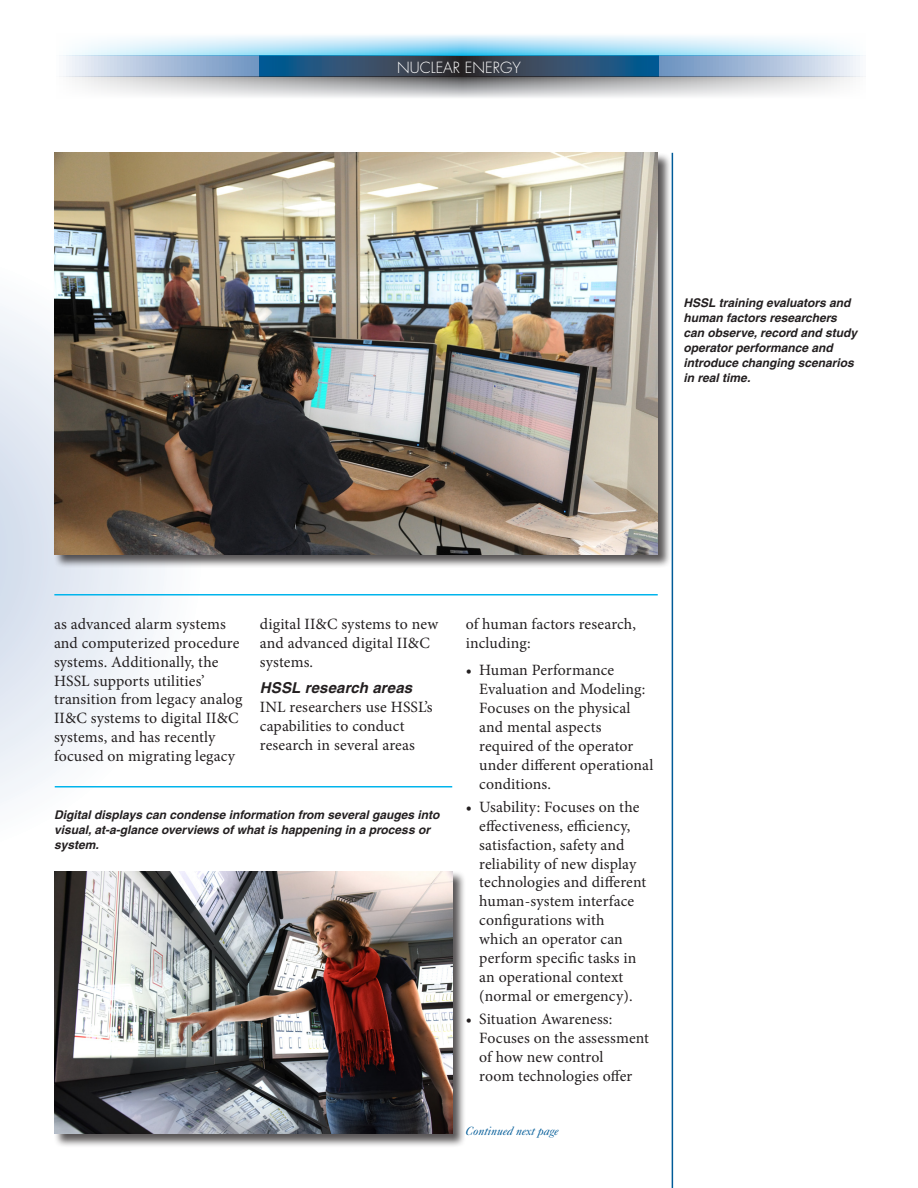
<style>
.page{position:relative;width:918px;height:1188px;background:#fff}
.page>*{position:absolute;margin:0;border:0;box-sizing:border-box;transform-origin:0 0}
.Bullet_Text{font:15.75px/18.9px "Minion Pro";letter-spacing:.01em;color:#231f20}
.Body_Text{font:15.75px/18.9px "Minion Pro";letter-spacing:.01em;color:#231f20}
.Subhead_2{font:italic 700 15px "Helvetica";letter-spacing:.01em;color:#231f20}
.t1{font:300 15px "Futura";color:#fff}
.t2{font:italic 700 12px/15px "Helvetica";color:#231f20}
.Continued_on__from{font:italic 12px "Caslon Five Forty";color:#005b98}
</style>
<div class="page">
<svg style="left:63px;top:55px;width:800px;height:21px;background:#abc1dc"></svg>
<svg style="left:259px;top:55px;width:400px;height:21px;background:#284e6b"></svg>
<svg style="left:72px;top:35px;width:781px;height:20px"></svg>
<svg style="left:63px;top:76px;width:800px;height:22px"></svg>
<svg style="left:0;top:306px;width:165px;height:497px"></svg>
<div style="left:54px;top:871px;width:412px;height:277px;background:#231f20;opacity:.75"></div>
<img style="left:54px;top:872px;width:398px;height:262px">
<div style="left:54px;top:152px;width:617px;height:416px;background:#231f20;opacity:.75"></div>
<img style="left:54px;top:153px;width:604px;height:402px">
<hr style="left:55px;top:786px;width:397px;height:2px;background:#00b4ec">
<hr style="left:54px;top:594px;width:604px;height:2px;background:#00b4ec">
<hr style="left:672px;top:153px;width:1px;height:1035px;background:#005b98">
<p class="t1" style="left:397px;top:58px;width:125px">NUCLEAR ENERGY</p>
<p class="t2" style="left:684px;top:295px;width:175px">HSSL training evaluators and human factors researchers can observe, record and study operator performance and introduce changing scenarios in real time.</p>
<p class="Body_Text" style="left:54px;top:614px;width:190px">as advanced alarm systems and computerized procedure systems. Additionally, the<br>HSSL supports utilities’ transition from legacy analog<br>II&amp;C systems to digital II&amp;C systems, and has recently focused on migrating legacy</p>
<p class="Body_Text" style="left:260px;top:614px;width:180px">digital II&amp;C systems to new and advanced digital II&amp;C systems.</p>
<p class="Subhead_2" style="left:260px;top:679px;width:154px">HSSL research areas</p>
<p class="Body_Text" style="left:260px;top:698px;width:174px">INL researchers use HSSL’s capabilities to conduct research in several areas</p>
<p class="t2" style="left:54px;top:807px;width:387px">Digital displays can condense information from several gauges into visual, at-a-glance overviews of what is happening in a process or system.</p>
<p class="Body_Text" style="left:466px;top:614px;width:172px">of human factors research, including:</p>
<p class="Bullet_Text" style="left:479px;top:661px;width:176px;text-indent:-14px">• Human Performance<br>Evaluation and Modeling:<br>Focuses on the physical and mental aspects required of the operator under different operational conditions.</p>
<p class="Bullet_Text" style="left:479px;top:797px;width:169px;text-indent:-14px">• Usability: Focuses on the effectiveness, efficiency, satisfaction, safety and reliability of new display technologies and different human-system interface configurations with which an operator can perform specific tasks in an operational context (normal or emergency).</p>
<p class="Bullet_Text" style="left:479px;top:1010px;width:171px;text-indent:-14px">• Situation Awareness:<br>Focuses on the assessment of how new control<br>room technologies offer</p>
<p class="Continued_on__from" style="left:466px;top:1124px;width:94px">Continued next page</p>
</div>
